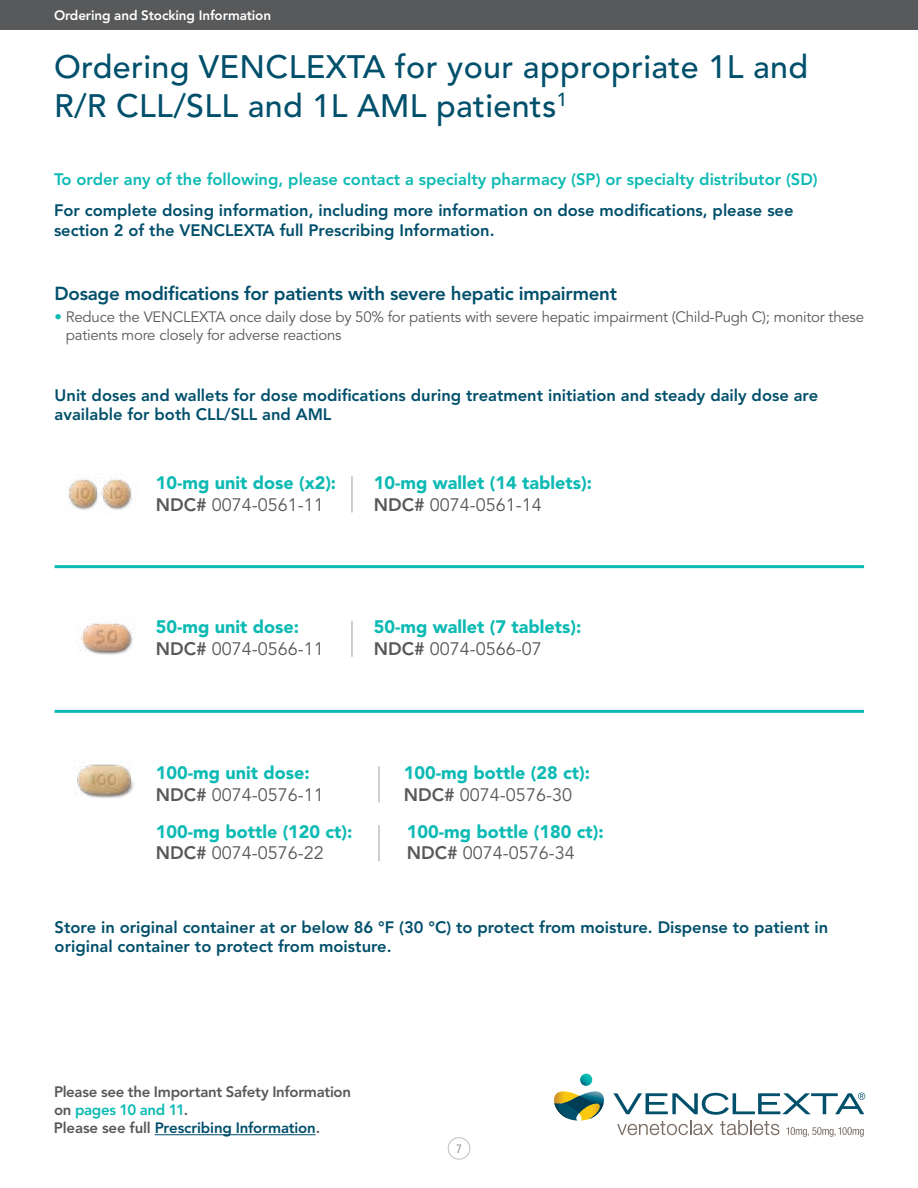
<style>
.page{position:relative;width:918px;height:1188px;background:#fff}
.page>*{position:absolute;margin:0;border:0;box-sizing:border-box;transform-origin:0 0}
.t1{font:500 32.25px/38.7px "Avenir LT Std";letter-spacing:.01em;color:#004f6b}
.t2{font:800 18.75px "Avenir LT Std";letter-spacing:-.015em;color:#004f6b}
.t3{font:900 18px/21.8px "Avenir LT Std";color:#0cbab4}
.t4{font:800 16.5px/19.8px "Avenir LT Std";color:#004f6b}
.t5{font:800 16.5px "Avenir LT Std";color:#0cbab4}
.t6{font:15px/18px "Avenir LT Std";letter-spacing:-.015em;color:#58595b}
.t7{font:800 15px/18px "Avenir LT Std";letter-spacing:-.015em;color:#58595b}
.t8{font:800 13.5px "Avenir LT Std";letter-spacing:-.01em;color:#fff}
.t9{font:500 condensed 12px "Avenir Next LT Pro";color:#939598}
.s1{color:#0cbab4}
.s2{font-weight:800;color:#58595b}
.s3{font-weight:400;color:#58595b}
.s4{color:#004f6b}
</style>
<div class="page">
<div style="left:448px;top:1137px;width:22px;height:23px;border:1px solid #bcbec0;border-radius:50%"></div>
<img style="left:73px;top:761px;width:61px;height:38px">
<img style="left:68px;top:478px;width:24px;height:32px">
<img style="left:92px;top:473px;width:41px;height:37px">
<hr style="left:351px;top:476px;width:2px;height:37px;background:#bcbec0">
<hr style="left:351px;top:621px;width:2px;height:36px;background:#bcbec0">
<hr style="left:378px;top:766px;width:2px;height:36px;background:#bcbec0">
<hr style="left:378px;top:825px;width:2px;height:36px;background:#bcbec0">
<img style="left:81px;top:622px;width:52px;height:33px">
<hr style="left:55px;top:710px;width:809px;height:3px;background:#0cbab4">
<hr style="left:55px;top:565px;width:809px;height:3px;background:#0cbab4">
<div style="left:0;top:0;width:918px;height:30px;background:#58595b"></div>
<svg style="left:613px;top:1093px;width:252px;height:44px"></svg>
<svg style="left:554px;top:1074px;width:50px;height:47px"></svg>
<hr style="left:155px;top:1134px;width:161px;height:1px;background:#004f6b">
<p class="t8" style="left:54px;top:7px;width:219px">Ordering and Stocking Information</p>
<h1 class="t1" style="left:54px;top:49px;width:756px">Ordering VENCLEXTA for your appropriate 1L and<br>R/R CLL/SLL and 1L AML patients<sup>1</sup></h1>
<p class="t5" style="left:54px;top:169px;width:765px">To order any of the following, please contact a specialty pharmacy (SP) or specialty distributor (SD)</p>
<p class="t4" style="left:54px;top:201px;width:741px">For complete dosing information, including more information on dose modifications, please see section 2 of the VENCLEXTA full Prescribing Information.</p>
<p class="t2" style="left:55px;top:283px;width:564px">Dosage modifications for patients with severe hepatic impairment</p>
<p class="t6" style="left:66px;top:308px;width:800px;text-indent:-11px"><span class="s1">•</span> Reduce the VENCLEXTA once daily dose by 50% for patients with severe hepatic impairment (Child-Pugh C); monitor these patients more closely for adverse reactions</p>
<p class="t4" style="left:55px;top:385px;width:765px">Unit doses and wallets for dose modifications during treatment initiation and steady daily dose are available for both CLL/SLL and AML</p>
<p class="t3" style="left:156px;top:472px;width:182px">10-mg unit dose (x2):<br><span class="s2">NDC#</span> <span class="s3">0074-0561-11</span></p>
<p class="t3" style="left:374px;top:472px;width:220px">10-mg wallet (14 tablets):<br><span class="s2">NDC#</span> <span class="s3">0074-0561-14</span></p>
<p class="t3" style="left:156px;top:616px;width:170px">50-mg unit dose:<br><span class="s2">NDC#</span> <span class="s3">0074-0566-11</span></p>
<p class="t3" style="left:374px;top:616px;width:209px">50-mg wallet (7 tablets):<br><span class="s2">NDC#</span> <span class="s3">0074-0566-07</span></p>
<p class="t3" style="left:156px;top:762px;width:170px">100-mg unit dose:<br><span class="s2">NDC#</span> <span class="s3">0074-0576-11</span></p>
<p class="t3" style="left:404px;top:762px;width:188px">100-mg bottle (28 ct):<br><span class="s2">NDC#</span> <span class="s3">0074-0576-30</span></p>
<p class="t3" style="left:156px;top:820px;width:198px">100-mg bottle (120 ct):<br><span class="s2">NDC#</span> <span class="s3">0074-0576-22</span></p>
<p class="t3" style="left:407px;top:820px;width:198px">100-mg bottle (180 ct):<br><span class="s2">NDC#</span> <span class="s3">0074-0576-34</span></p>
<p class="t4" style="left:55px;top:917px;width:775px">Store in original container at or below 86 °F (30 °C) to protect from moisture. Dispense to patient in original container to protect from moisture.</p>
<p class="t7" style="left:54px;top:1083px;width:299px">Please see the Important Safety Information on <span class="s1">pages 10 and 11</span>.<br>Please see full <span class="s4">Prescribing Information</span>.</p>
<p class="t9" style="left:456px;top:1141px;width:7px">7</p>
</div>
